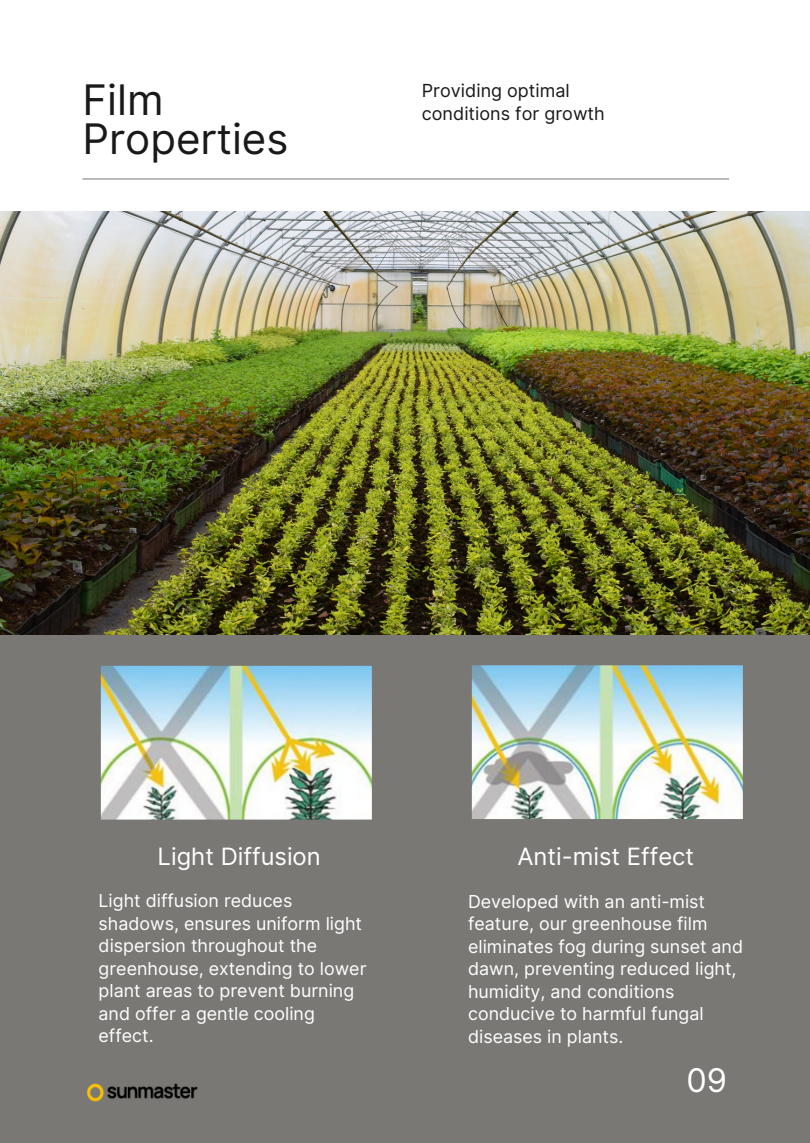
<style>
.page{position:relative;width:810px;height:1143px;background:#fff}
.page>*{position:absolute;margin:0;border:0;box-sizing:border-box;transform-origin:0 0}
.t1{font:42.15px/38.2px "Inter";color:#191919}
.t2{font:32.55px "Inter";color:#fff}
.t3{font:23.85px "Inter";color:#fff}
.t4{font:18px/22.5px "Inter";color:#191919}
.t5{font:17.85px/22.5px "Inter";color:#fff}
</style>
<div class="page">
<div style="left:0;top:634px;width:809px;height:509px;background:#797875"></div>
<img style="left:87px;top:1083px;width:111px;height:19px">
<hr style="left:82px;top:178px;width:647px;height:2px;background:#878683">
<img style="left:0;top:211px;width:810px;height:423px">
<img style="left:100px;top:665px;width:272px;height:155px">
<img style="left:471px;top:665px;width:272px;height:154px">
<p class="t1" style="left:82px;top:81px;width:208px">Film<br>Properties</p>
<p class="t4" style="left:422px;top:80px;width:184px">Providing optimal conditions for growth</p>
<p class="t3" style="left:158px;top:842px;width:165px">Light Diffusion</p>
<h2 class="t3" style="left:517px;top:842px;width:178px">Anti-mist Effect</h2>
<p class="t5" style="left:99px;top:890px;width:269px">Light diffusion reduces shadows, ensures uniform light dispersion throughout the greenhouse, extending to lower plant areas to prevent burning and offer a gentle cooling effect.</p>
<p class="t5" style="left:468px;top:890px;width:277px">Developed with an anti-mist feature, our greenhouse film eliminates fog during sunset and dawn, preventing reduced light, humidity, and conditions conducive to harmful fungal diseases in plants.</p>
<h2 class="t2" style="left:687px;top:1061px;width:42px">09</h2>
</div>
